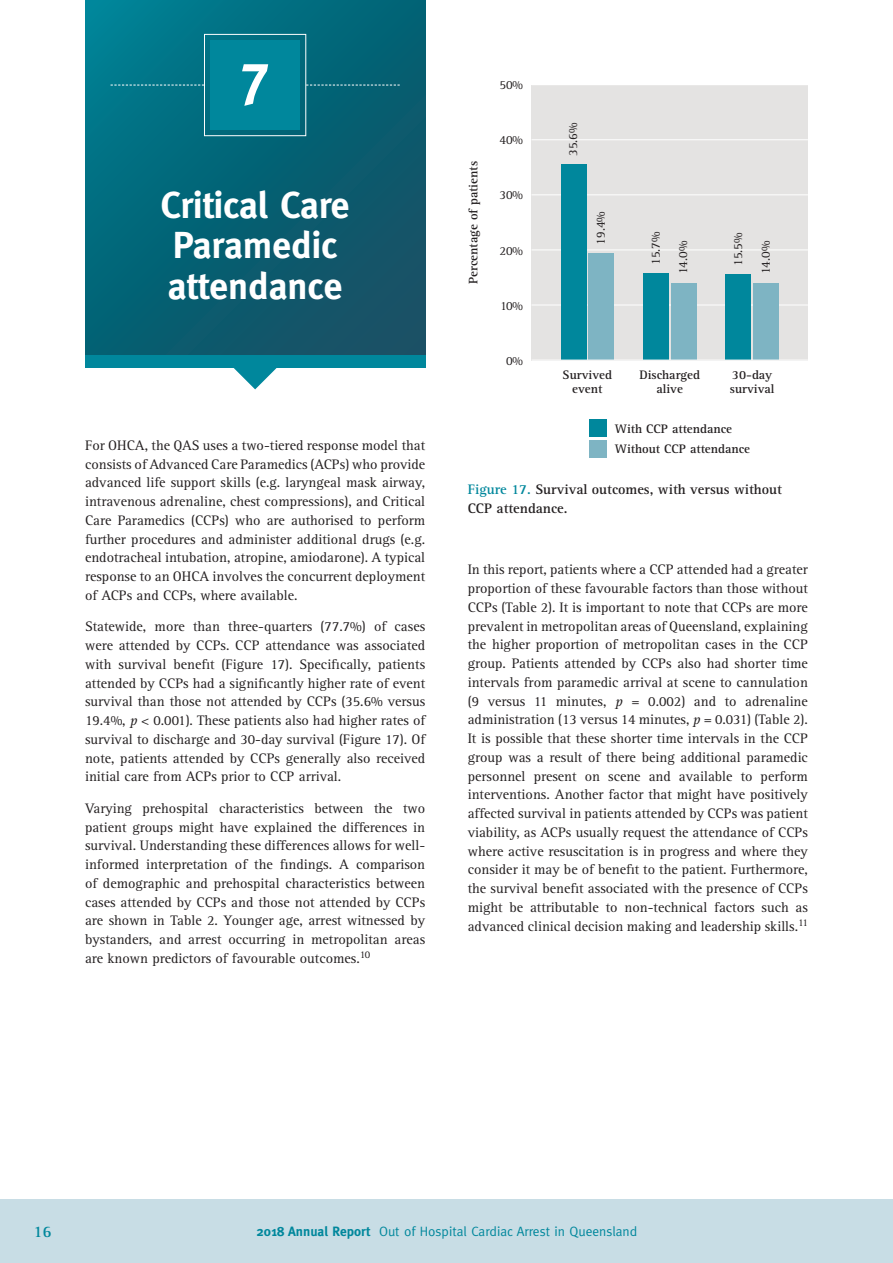
<style>
.page{position:relative;width:893px;height:1263px;background:#fff}
.page>*{position:absolute;margin:0;border:0;box-sizing:border-box;transform-origin:0 0}
.t1{font:700 37.5px/40.5px "Meta";color:#fff}
.t2{font:700 16.5px "Rotis Serif";color:#00879c}
.t3{font:14.25px/18.8px "Rotis Serif";color:#231f20;text-align:justify}
.t4{font:700 14.25px/18.8px "Rotis Serif";color:#231f20}
.t5{font:13.5px "Meta";color:#00879c}
.t6{font:700 12.75px/14.2px "Rotis Serif";color:#231f20;text-align:center}
.t7{font:12.75px/27.6px "Rotis Serif";color:#231f20}
.s1{font-style:italic}
.s2{color:#00879c}
.s3{font-weight:700}
</style>
<div class="page">
<div style="left:0;top:1199px;width:893px;height:64px;background:#c8dde5"></div>
<div style="left:531px;top:85px;width:277px;height:275px;background:#e4e3e2"></div>
<hr style="left:531px;top:139px;width:277px;height:1px;background:#fff">
<hr style="left:531px;top:194px;width:277px;height:1px;background:#fff">
<hr style="left:531px;top:250px;width:277px;height:1px;background:#fff">
<hr style="left:531px;top:305px;width:277px;height:1px;background:#fff">
<div style="left:643px;top:274px;width:26px;height:86px;background:#00879c"></div>
<div style="left:671px;top:283px;width:25px;height:77px;background:#7eb4c3"></div>
<div style="left:725px;top:275px;width:26px;height:85px;background:#00879c"></div>
<div style="left:753px;top:283px;width:26px;height:77px;background:#7eb4c3"></div>
<div style="left:561px;top:164px;width:25px;height:196px;background:#00879c"></div>
<div style="left:588px;top:253px;width:26px;height:107px;background:#7eb4c3"></div>
<div style="left:590px;top:420px;width:17px;height:17px;background:#00879c"></div>
<div style="left:590px;top:440px;width:17px;height:17px;background:#7eb4c3"></div>
<svg style="left:232px;top:367px;width:46px;height:22px"></svg>
<svg style="left:85px;top:0;width:340px;height:355px;background:#076375"></svg>
<div style="left:85px;top:355px;width:340px;height:12px;background:#00879c"></div>
<svg style="left:111px;top:85px;width:93px;height:1px"></svg>
<svg style="left:306px;top:85px;width:94px;height:1px"></svg>
<div style="left:204px;top:34px;width:102px;height:102px;border:1px solid #fff"></div>
<div style="left:210px;top:40px;width:90px;height:90px;background:#00879c"></div>
<svg style="left:242px;top:64px;width:26px;height:42px"></svg>
<h1 class="t1" style="left:161px;top:184px;width:190px">Critical Care<br>Paramedic attendance</h1>
<p class="t3" style="left:85px;top:436px;width:342px">For OHCA, the QAS uses a two-tiered response model that consists of Advanced Care Paramedics (ACPs) who provide advanced life support skills (e.g. laryngeal mask airway, intravenous adrenaline, chest compressions), and Critical Care Paramedics (CCPs) who are authorised to perform further procedures and administer additional drugs (e.g. endotracheal intubation, atropine, amiodarone). A typical response to an OHCA involves the concurrent deployment of ACPs and CCPs, where available.</p>
<p class="t3" style="left:85px;top:618px;width:342px">Statewide, more than three-quarters (77.7%) of cases were attended by CCPs. CCP attendance was associated with survival benefit (Figure 17). Specifically, patients attended by CCPs had a significantly higher rate of event survival than those not attended by CCPs (35.6% versus 19.4%, <span class="s1">p</span> &lt; 0.001). These patients also had higher rates of survival to discharge and 30-day survival (Figure 17). Of note, patients attended by CCPs generally also received initial care from ACPs prior to CCP arrival.</p>
<p class="t3" style="left:85px;top:799px;width:342px">Varying prehospital characteristics between the two patient groups might have explained the differences in survival. Understanding these differences allows for well&shy;informed interpretation of the findings. A comparison of demographic and prehospital characteristics between cases attended by CCPs and those not attended by CCPs are shown in Table 2. Younger age, arrest witnessed by bystanders, and arrest occurring in metropolitan areas are known predictors of favourable outcomes.<sup>10</sup></p>
<p class="t6" style="left:466px;top:284px;width:124px;rotate:-90deg">Percentage of patients</p>
<p class="t7" style="left:499px;top:72px;width:25px">50%</p>
<p class="t7" style="left:499px;top:127px;width:25px">40%</p>
<p class="t7" style="left:499px;top:182px;width:25px">30%</p>
<p class="t7" style="left:499px;top:237px;width:25px">20%</p>
<p class="t7" style="left:500px;top:292px;width:24px">10%</p>
<p class="t7" style="left:506px;top:347px;width:19px">0%</p>
<p class="t7" style="left:560px;top:156px;width:35px;rotate:-90deg">35.6%</p>
<p class="t7" style="left:587px;top:245px;width:35px;rotate:-90deg">19.4%</p>
<p class="t7" style="left:642px;top:274px;width:44px;text-indent:9px;rotate:-90deg">15.7%<br>14.0%</p>
<p class="t7" style="left:724px;top:274px;width:43px;text-indent:8px;rotate:-90deg">15.5%<br>14.0%</p>
<p class="t6" style="left:563px;top:367px;width:51px">Survived event</p>
<p class="t6" style="left:639px;top:367px;width:62px">Discharged alive</p>
<p class="t6" style="left:730px;top:367px;width:46px;text-align:left">30-day survival</p>
<p class="t6" style="left:615px;top:418px;width:137px;line-height:20.7px;text-align:left">With CCP attendance<br>Without CCP attendance</p>
<p class="t4" style="left:468px;top:480px;width:316px"><span class="s2">Figure 17.</span> Survival outcomes, with versus without<br>CCP attendance.</p>
<p class="t3" style="left:468px;top:561px;width:342px">In this report, patients where a CCP attended had a greater proportion of these favourable factors than those without CCPs (Table 2). It is important to note that CCPs are more prevalent in metropolitan areas of Queensland, explaining the higher proportion of metropolitan cases in the CCP group. Patients attended by CCPs also had shorter time intervals from paramedic arrival at scene to cannulation (9 versus 11 minutes, <span class="s1">p</span> = 0.002) and to adrenaline administration (13 versus 14 minutes, <span class="s1">p</span> = 0.031) (Table 2).<br>It is possible that these shorter time intervals in the CCP group was a result of there being additional paramedic personnel present on scene and available to perform interventions. Another factor that might have positively affected survival in patients attended by CCPs was patient viability, as ACPs usually request the attendance of CCPs where active resuscitation is in progress and where they consider it may be of benefit to the patient. Furthermore, the survival benefit associated with the presence of CCPs might be attributable to non-technical factors such as advanced clinical decision making and leadership skills.<sup>11</sup></p>
<p class="t2" style="left:33px;top:1222px;width:20px">16</p>
<p class="t5" style="left:257px;top:1224px;width:382px"><span class="s3">2018 Annual Report</span> Out of Hospital Cardiac Arrest in Queensland</p>
</div>
